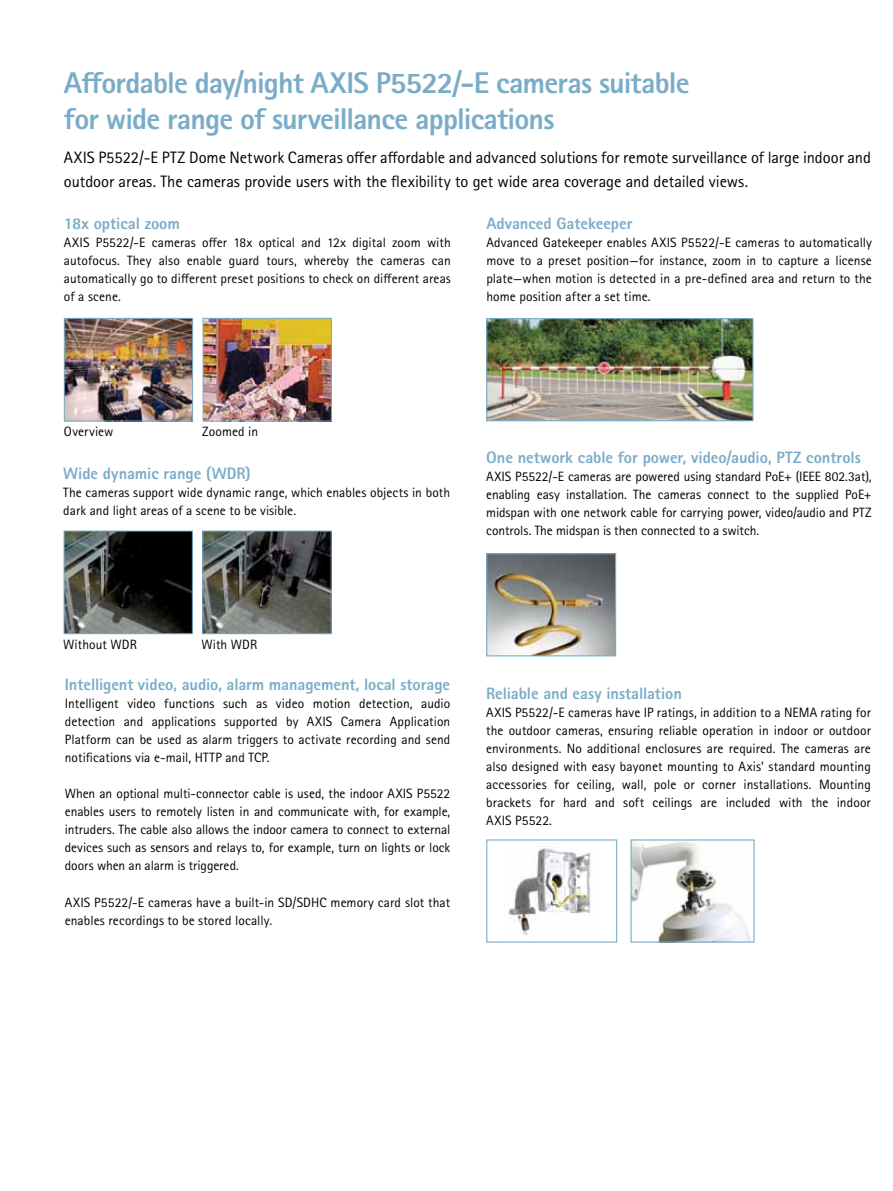
<style>
.page{position:relative;width:893px;height:1191px;background:#fff}
.page>*{position:absolute;margin:0;border:0;box-sizing:border-box;transform-origin:0 0}
.t1{font:800 30px/36px "Rotis Sans Serif Pro";letter-spacing:-.03em;color:#7aacc8}
.t2{font:16.5px/24px "Rotis Sans Serif Pro";letter-spacing:-.005em;color:#000}
.t3{font:800 16.5px "Rotis Sans Serif Pro";letter-spacing:-.005em;color:#7aacc8}
.t4{font:13.5px/18px "Rotis Sans Serif Pro";letter-spacing:.005em;color:#000;text-align:justify}
</style>
<div class="page">
<img style="left:488px;top:320px;width:263px;height:99px">
<div style="left:486px;top:318px;width:267px;height:103px;border:1px solid #7aacc8"></div>
<img style="left:66px;top:533px;width:125px;height:99px">
<div style="left:64px;top:531px;width:129px;height:103px;border:1px solid #7aacc8"></div>
<img style="left:205px;top:533px;width:124px;height:99px">
<div style="left:203px;top:531px;width:128px;height:103px;border:1px solid #7aacc8"></div>
<img style="left:508px;top:845px;width:83px;height:90px">
<div style="left:486px;top:839px;width:131px;height:103px;border:1px solid #7aacc8"></div>
<img style="left:632px;top:841px;width:119px;height:99px">
<div style="left:630px;top:839px;width:125px;height:103px;border:1px solid #7aacc8"></div>
<img style="left:488px;top:555px;width:126px;height:99px">
<div style="left:486px;top:553px;width:130px;height:103px;border:1px solid #7aacc8"></div>
<img style="left:66px;top:320px;width:125px;height:99px">
<div style="left:64px;top:318px;width:129px;height:103px;border:1px solid #7aacc8"></div>
<img style="left:205px;top:320px;width:125px;height:99px">
<div style="left:203px;top:318px;width:129px;height:103px;border:1px solid #7aacc8"></div>
<h1 class="t1" style="left:64px;top:65px;width:627px">Affordable day/night AXIS P5522/-E cameras suitable for wide range of surveillance applications</h1>
<p class="t2" style="left:64px;top:145px;width:809px">AXIS P5522/-E PTZ Dome Network Cameras offer affordable and advanced solutions for remote surveillance of large indoor and outdoor areas. The cameras provide users with the flexibility to get wide area coverage and detailed views.</p>
<p class="t3" style="left:64px;top:213px;width:117px">18x optical zoom</p>
<p class="t4" style="left:64px;top:234px;width:388px">AXIS P5522/-E cameras offer 18x optical and 12x digital zoom with autofocus. They also enable guard tours, whereby the cameras can automatically go to different preset positions to check on different areas of a scene.</p>
<p class="t3" style="left:486px;top:213px;width:148px">Advanced Gatekeeper</p>
<p class="t4" style="left:486px;top:234px;width:387px">Advanced Gatekeeper enables AXIS P5522/-E cameras to automatically move to a preset position—for instance, zoom in to capture a license plate—when motion is detected in a pre-defined area and return to the home position after a set time.</p>
<p class="t4" style="left:64px;top:422px;width:51px">Overview</p>
<p class="t4" style="left:202px;top:422px;width:57px">Zoomed in</p>
<p class="t3" style="left:63px;top:463px;width:189px">Wide dynamic range (WDR)</p>
<p class="t4" style="left:63px;top:483px;width:388px">The cameras support wide dynamic range, which enables objects in both dark and light areas of a scene to be visible.</p>
<p class="t3" style="left:486px;top:447px;width:376px">One network cable for power, video/audio, PTZ controls</p>
<p class="t4" style="left:486px;top:468px;width:387px">AXIS P5522/-E cameras are powered using standard PoE+ (IEEE 802.3at), enabling easy installation. The cameras connect to the supplied PoE+ midspan with one network cable for carrying power, video/audio and PTZ controls. The midspan is then connected to a switch.</p>
<p class="t4" style="left:63px;top:636px;width:75px">Without WDR</p>
<p class="t4" style="left:201px;top:636px;width:57px">With WDR</p>
<p class="t3" style="left:65px;top:674px;width:387px">Intelligent video, audio, alarm management, local storage</p>
<p class="t4" style="left:65px;top:695px;width:387px">Intelligent video functions such as video motion detection, audio detection and applications supported by AXIS Camera Application Platform can be used as alarm triggers to activate recording and send notifications via e-mail, HTTP and TCP.</p>
<p class="t4" style="left:65px;top:785px;width:387px">When an optional multi-connector cable is used, the indoor AXIS P5522 enables users to remotely listen in and communicate with, for example, intruders. The cable also allows the indoor camera to connect to external devices such as sensors and relays to, for example, turn on lights or lock doors when an alarm is triggered.</p>
<p class="t4" style="left:65px;top:893px;width:387px">AXIS P5522/-E cameras have a built-in SD/SDHC memory card slot that enables recordings to be stored locally.</p>
<p class="t3" style="left:486px;top:682px;width:197px">Reliable and easy installation</p>
<p class="t4" style="left:486px;top:703px;width:386px">AXIS P5522/-E cameras have IP ratings, in addition to a NEMA rating for the outdoor cameras, ensuring reliable operation in indoor or outdoor environments. No additional enclosures are required. The cameras are also designed with easy bayonet mounting to Axis’ standard mounting accessories for ceiling, wall, pole or corner installations. Mounting brackets for hard and soft ceilings are included with the indoor AXIS P5522.</p>
</div>
